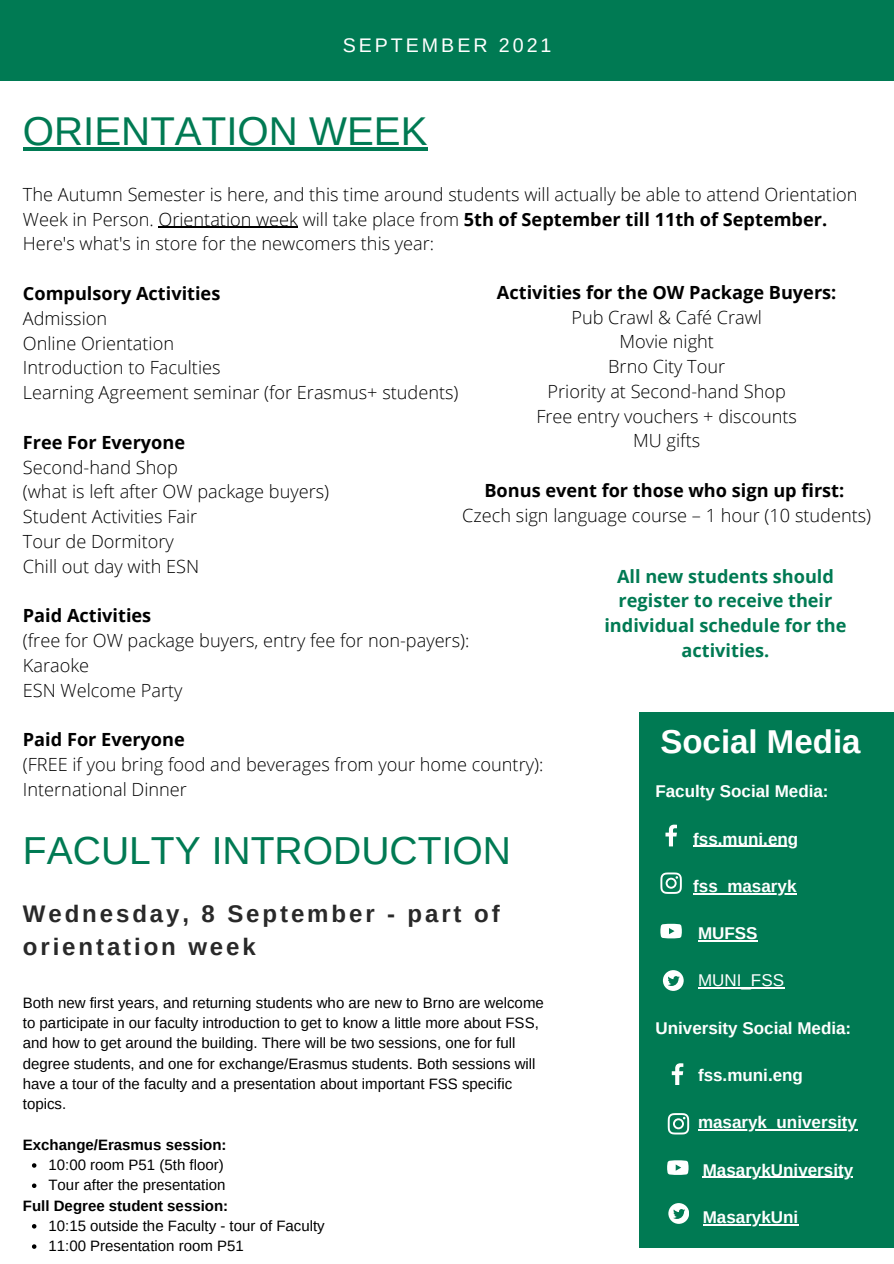
<style>
.page{position:relative;width:894px;height:1264px;background:#fff}
.page>*{position:absolute;margin:0;border:0;box-sizing:border-box;transform-origin:0 0}
.t1{font:40.2px "Arimo";color:#007a53}
.t2{font:39px "Arimo";color:#007a53}
.t3{font:700 33px "Arimo";color:#fff}
.t4{font:700 24px/32.7px "Arimo";letter-spacing:.12em;color:#292929}
.t5{font:19.65px "Arimo";letter-spacing:.15em;color:#fff}
.t6{font:300 18.15px/24.8px "Open Sans";color:#000}
.t7{font:700 18.15px "Open Sans";color:#000}
.t8{font:700 18.15px/24.8px "Open Sans";color:#007a53;text-align:center}
.t9{font:700 16.95px "Arimo";color:#fff}
.t10{font:16.95px "Arimo";color:#fff}
.t11{font:15px/20.2px "Arimo";color:#000}
.t12{font:700 15px "Arimo";color:#000}
.s1{font-weight:700}
</style>
<div class="page">
<div style="left:0;top:0;width:893px;height:81px;background:#007a53"></div>
<hr style="left:158px;top:227px;width:140px;height:1px;background:#000">
<div style="left:638px;top:712px;width:255px;height:535px;background:#007a53"></div>
<hr style="left:693px;top:845px;width:105px;height:1px;background:#fff">
<hr style="left:693px;top:893px;width:103px;height:1px;background:#fff">
<hr style="left:697px;top:940px;width:60px;height:1px;background:#fff">
<hr style="left:697px;top:987px;width:86px;height:1px;background:#fff">
<hr style="left:697px;top:1129px;width:159px;height:1px;background:#fff">
<hr style="left:702px;top:1176px;width:151px;height:1px;background:#fff">
<hr style="left:702px;top:1224px;width:96px;height:1px;background:#fff">
<svg style="left:665px;top:824px;width:11px;height:22px"></svg>
<svg style="left:660px;top:872px;width:21px;height:21px"></svg>
<svg style="left:660px;top:923px;width:21px;height:15px"></svg>
<svg style="left:671px;top:1063px;width:11px;height:21px"></svg>
<svg style="left:667px;top:1113px;width:22px;height:21px"></svg>
<svg style="left:667px;top:1160px;width:21px;height:14px"></svg>
<svg style="left:668px;top:1203px;width:20px;height:20px"></svg>
<hr style="left:23px;top:147px;width:404px;height:3px;background:#007a53">
<svg style="left:32px;top:1163px;width:4px;height:4px"></svg>
<svg style="left:32px;top:1183px;width:4px;height:4px"></svg>
<svg style="left:32px;top:1224px;width:4px;height:4px"></svg>
<svg style="left:32px;top:1244px;width:4px;height:4px"></svg>
<svg style="left:662px;top:970px;width:21px;height:20px"></svg>
<p class="t5" style="left:343px;top:34px;width:210px">SEPTEMBER 2021</p>
<p class="t1" style="left:23px;top:108px;width:406px">ORIENTATION WEEK</p>
<p class="t6" style="left:23px;top:181px;width:835px">The Autumn Semester is here, and this time around students will actually be able to attend Orientation<br>Week in Person. Orientation week will take place from <span class="s1">5th of September till 11th of September.</span></p>
<p class="t6" style="left:23px;top:231px;width:412px">Here's what's in store for the newcomers this year:</p>
<p class="t7" style="left:23px;top:281px;width:199px">Compulsory Activities</p>
<p class="t6" style="left:23px;top:305px;width:86px">Admission</p>
<p class="t6" style="left:23px;top:330px;width:152px">Online Orientation</p>
<p class="t6" style="left:23px;top:355px;width:199px">Introduction to Faculties</p>
<p class="t6" style="left:23px;top:380px;width:437px">Learning Agreement seminar (for Erasmus+ students)</p>
<p class="t7" style="left:23px;top:429px;width:164px">Free For Everyone</p>
<p class="t6" style="left:23px;top:454px;width:156px">Second-hand Shop</p>
<p class="t6" style="left:23px;top:479px;width:308px">(what is left after OW package buyers)</p>
<p class="t6" style="left:23px;top:503px;width:176px">Student Activities Fair</p>
<p class="t6" style="left:23px;top:528px;width:152px">Tour de Dormitory</p>
<p class="t6" style="left:23px;top:553px;width:178px">Chill out day with ESN</p>
<p class="t7" style="left:23px;top:603px;width:130px">Paid Activities</p>
<p class="t6" style="left:23px;top:627px;width:448px">(free for OW package buyers, entry fee for non-payers):</p>
<p class="t6" style="left:23px;top:652px;width:68px">Karaoke</p>
<p class="t6" style="left:23px;top:677px;width:161px">ESN Welcome Party</p>
<p class="t7" style="left:23px;top:726px;width:163px">Paid For Everyone</p>
<p class="t6" style="left:23px;top:751px;width:521px">(FREE if you bring food and beverages from your home country):</p>
<p class="t6" style="left:23px;top:776px;width:165px">International Dinner</p>
<p class="t9" style="left:655px;top:782px;width:175px">Faculty Social Media:</p>
<p class="t9" style="left:693px;top:829px;width:106px">fss.muni.eng</p>
<p class="t9" style="left:693px;top:876px;width:105px">fss_masaryk</p>
<p class="t9" style="left:697px;top:923px;width:61px">MUFSS</p>
<p class="t10" style="left:697px;top:971px;width:88px">MUNI_FSS</p>
<p class="t9" style="left:655px;top:1018px;width:197px">University Social Media:</p>
<p class="t9" style="left:697px;top:1065px;width:106px">fss.muni.eng</p>
<p class="t9" style="left:697px;top:1113px;width:160px">masaryk_university</p>
<p class="t9" style="left:702px;top:1160px;width:152px">MasarykUniversity</p>
<p class="t9" style="left:702px;top:1207px;width:97px">MasarykUni</p>
<p class="t7" style="left:497px;top:279px;width:341px">Activities for the OW Package Buyers:</p>
<p class="t6" style="left:571px;top:304px;width:192px">Pub Crawl &amp; Café Crawl</p>
<p class="t6" style="left:619px;top:329px;width:96px">Movie night</p>
<p class="t6" style="left:608px;top:353px;width:118px">Brno City Tour</p>
<p class="t6" style="left:547px;top:378px;width:240px">Priority at Second-hand Shop</p>
<p class="t6" style="left:536px;top:403px;width:262px">Free entry vouchers + discounts</p>
<p class="t6" style="left:633px;top:428px;width:68px">MU gifts</p>
<p class="t7" style="left:484px;top:477px;width:361px">Bonus event for those who sign up first:</p>
<p class="t6" style="left:462px;top:502px;width:410px">Czech sign language course – 1 hour (10 students)</p>
<p class="t8" style="left:604px;top:563px;width:243px">All new students should register to receive their individual schedule for the activities.</p>
<p class="t3" style="left:660px;top:723px;width:202px">Social Media</p>
<p class="t2" style="left:23px;top:828px;width:489px">FACULTY INTRODUCTION</p>
<p class="t4" style="left:23px;top:897px;width:478px">Wednesday, 8 September - part of orientation week</p>
<p class="t11" style="left:23px;top:992px;width:522px">Both new first years, and returning students who are new to Brno are welcome to participate in our faculty introduction to get to know a little more about FSS, and how to get around the building. There will be two sessions, one for full degree students, and one for exchange/Erasmus students. Both sessions will have a tour of the faculty and a presentation about important FSS specific topics.</p>
<p class="t12" style="left:23px;top:1136px;width:205px">Exchange/Erasmus session:</p>
<p class="t11" style="left:48px;top:1154px;width:177px">10:00 room P51 (5th floor)</p>
<p class="t11" style="left:48px;top:1174px;width:178px">Tour after the presentation</p>
<p class="t11" style="left:48px;top:1215px;width:278px">10:15 outside the Faculty - tour of Faculty</p>
<p class="t11" style="left:48px;top:1235px;width:197px">11:00 Presentation room P51</p>
<p class="t12" style="left:23px;top:1196px;width:207px">Full Degree student session:</p>
</div>
